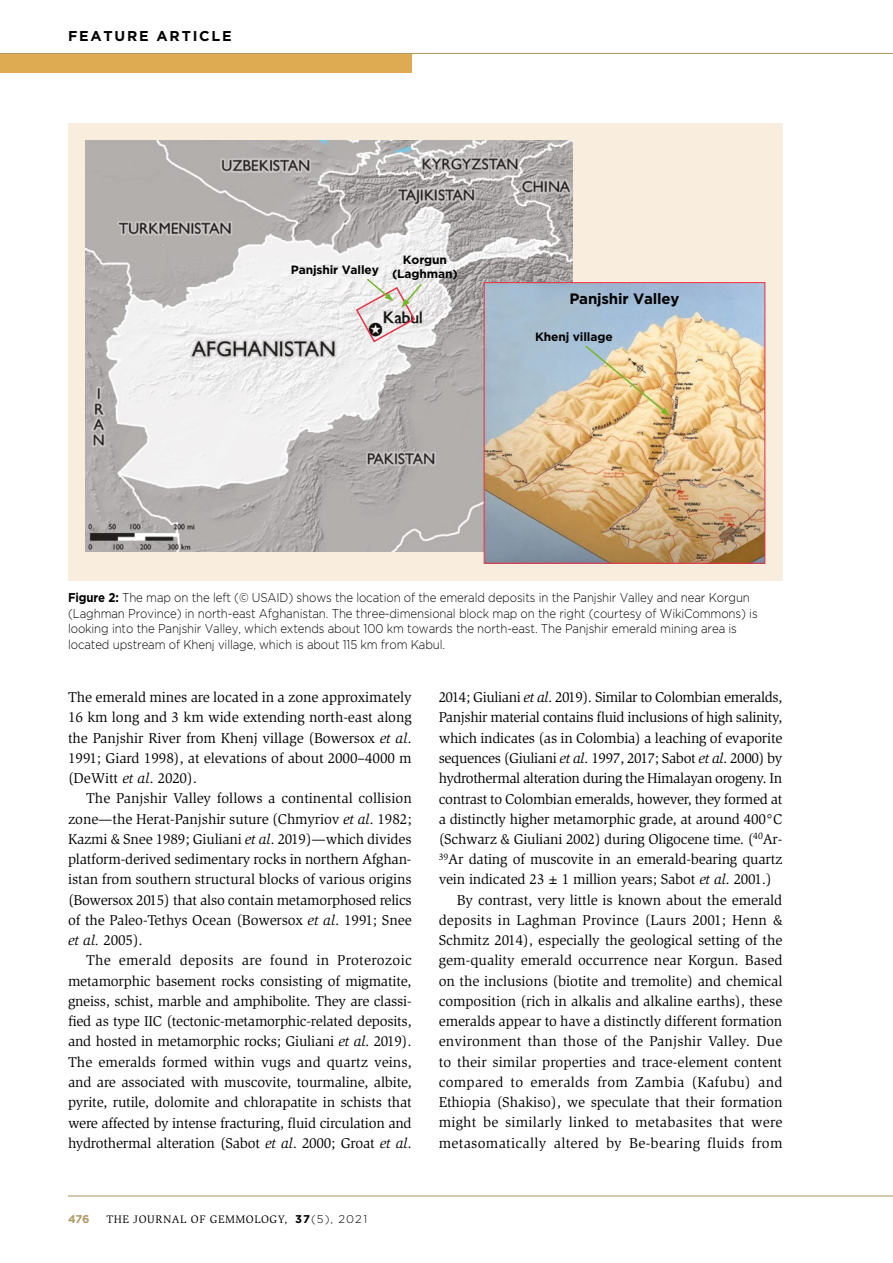
<style>
.page{position:relative;width:893px;height:1263px;background:#fff}
.page>*{position:absolute;margin:0;border:0;box-sizing:border-box;transform-origin:0 0}
.t1{font:700 15px "Gotham";letter-spacing:-.01em;color:#000}
.t2{font:14.7px/20.2px "Slimbach";letter-spacing:-.005em;color:#000;text-align:justify}
.t3{font:14.7px "Slimbach";letter-spacing:-.025em;color:#000}
.t4{font:14.7px "Slimbach";letter-spacing:.02em;color:#000}
.t5{font:14.7px "Slimbach";letter-spacing:.015em;color:#000}
.t6{font:700 14.25px "Gotham";letter-spacing:.125em;color:#000}
.t7{font:300 12.75px/15.8px "Gotham";letter-spacing:-.01em;color:#000;scale:.9 1}
.t8{font:700 12px/14.2px "Gotham";letter-spacing:-.01em;color:#000;text-align:center}
.t9{font:11.25px "Slimbach";letter-spacing:.05em;color:#000}
.t10{font:700 11.25px "Gotham";color:#ae9a64}
.s1{font-weight:700}
.s2{font-style:italic}
.s3{font-family:"Gotham";font-weight:700}
.s4{font-family:"Gotham";font-weight:300}
.s5{font-family:"Georgia"}
</style>
<div class="page">
<div style="left:0;top:54px;width:412px;height:18px;background:#deab52"></div>
<hr style="left:0;top:53px;width:893px;height:1px;background:#ae9a64">
<hr style="left:68px;top:1195px;width:825px;height:1px;background:#ae9a64">
<div style="left:68px;top:123px;width:714px;height:458px;background:#f9eede"></div>
<img style="left:85px;top:140px;width:678px;height:422px">
<img style="left:584px;top:344px;width:86px;height:72px">
<svg style="left:355px;top:277px;width:68px;height:66px"></svg>
<div style="left:573px;top:135px;width:202px;height:147px;background:#f9eede"></div>
<div style="left:81px;top:553px;width:403px;height:20px;background:#f9eede"></div>
<div style="left:484px;top:282px;width:281px;height:282px;border:1px solid #e73446"></div>
<p class="t6" style="left:68px;top:26px;width:165px">FEATURE ARTICLE</p>
<p class="t8" style="left:291px;top:262px;width:90px">Panjshir Valley</p>
<p class="t8" style="left:392px;top:252px;width:67px">Korgun (Laghman)</p>
<p class="t1" style="left:569px;top:288px;width:112px">Panjshir Valley</p>
<p class="t8" style="left:535px;top:329px;width:79px">Khenj village</p>
<p class="t7" style="left:68px;top:589px;width:768px"><span class="s1">Figure 2:</span> The map on the left (© USAID) shows the location of the emerald deposits in the Panjshir Valley and near Korgun (Laghman Province) in north-east Afghanistan. The three-dimensional block map on the right (courtesy of WikiCommons) is looking into the Panjshir Valley, which extends about 100 km towards the north-east. The Panjshir emerald mining area is located upstream of Khenj village, which is about 115 km from Kabul.</p>
<p class="t2" style="left:68px;top:687px;width:345px">The emerald mines are located in a zone approximately 16 km long and 3 km wide extending north-east along the Panjshir River from Khenj village (Bowersox <span class="s2">et al</span>.<br>1991; Giard 1998), at elevations of about 2000–4000 m (DeWitt <span class="s2">et al</span>. 2020).</p>
<p class="t2" style="left:68px;top:788px;width:345px;text-indent:18px">The Panjshir Valley follows a continental collision zone—the Herat-Panjshir suture (Chmyriov <span class="s2">et al</span>. 1982; Kazmi &amp; Snee 1989; Giuliani <span class="s2">et al</span>. 2019)—which divides platform-derived sedimentary rocks in northern Afghan&shy;istan from southern structural blocks of various origins (Bowersox 2015) that also contain metamorphosed relics of the Paleo-Tethys Ocean (Bowersox <span class="s2">et al</span>. 1991; Snee <span class="s2">et al.</span> 2005).</p>
<p class="t2" style="left:68px;top:950px;width:345px;text-indent:18px">The emerald deposits are found in Proterozoic metamorphic basement rocks consisting of migmatite, gneiss, schist, marble and amphibolite. They are classi&shy;fied as type IIC (tectonic-metamorphic-related deposits, and hosted in metamorphic rocks; Giuliani <span class="s2">et al</span>. 2019).<br>The emeralds formed within vugs and quartz veins, and are associated with muscovite, tourmaline, albite, pyrite, rutile, dolomite and chlorapatite in schists that were affected by intense fracturing, fluid circulation and hydrothermal alteration (Sabot <span class="s2">et al</span>. 2000; Groat <span class="s2">et al</span>.</p>
<p class="t10" style="left:68px;top:1212px;width:23px">476</p>
<p class="t9" style="left:107px;top:1213px;width:262px">THE JOURNAL OF GEMMOLOGY, <span class="s3">37</span><span class="s4">(5), 2021</span></p>
<p class="t3" style="left:439px;top:689px;width:345px">2014; Giuliani <span class="s2">et al</span>. 2019). Similar to Colombian emeralds,</p>
<p class="t3" style="left:439px;top:709px;width:345px">Panjshir material contains fluid inclusions of high salinity,</p>
<p class="t2" style="left:439px;top:728px;width:345px">which indicates (as in Colombia) a leaching of evaporite</p>
<p class="t3" style="left:439px;top:750px;width:345px">sequences (Giuliani <span class="s2">et al</span>. 1997, 2017; Sabot <span class="s2">et al</span>. 2000) by</p>
<p class="t3" style="left:439px;top:770px;width:345px">hydrothermal alteration during the Himalayan orogeny. In</p>
<p class="t2" style="left:439px;top:788px;width:345px">contrast to Colombian emeralds, however, they formed at</p>
<p class="t2" style="left:439px;top:809px;width:345px">a distinctly higher metamorphic grade, at around 400°C</p>
<p class="t2" style="left:439px;top:829px;width:345px">(Schwarz &amp; Giuliani 2002) during Oligocene time. (<sup>40</sup>Ar-</p>
<p class="t2" style="left:439px;top:849px;width:345px"><sup>39</sup>Ar dating of muscovite in an emerald-bearing quartz</p>
<p class="t2" style="left:439px;top:869px;width:334px">vein indicated 23 <span class="s5">±</span> 1 million years; Sabot <span class="s2">et al</span>. 2001.)</p>
<p class="t2" style="left:457px;top:890px;width:327px">By contrast, very little is known about the emerald</p>
<p class="t2" style="left:439px;top:910px;width:345px">deposits in Laghman Province (Laurs 2001; Henn &amp;</p>
<p class="t2" style="left:439px;top:930px;width:345px">Schmitz 2014), especially the geological setting of the</p>
<p class="t2" style="left:439px;top:950px;width:345px">gem-quality emerald occurrence near Korgun. Based</p>
<p class="t2" style="left:439px;top:971px;width:345px">on the inclusions (biotite and tremolite) and chemical</p>
<p class="t2" style="left:439px;top:991px;width:345px">composition (rich in alkalis and alkaline earths), these</p>
<p class="t2" style="left:439px;top:1011px;width:345px">emeralds appear to have a distinctly different formation</p>
<p class="t2" style="left:439px;top:1031px;width:345px">environment than those of the Panjshir Valley. Due</p>
<p class="t2" style="left:439px;top:1052px;width:345px">to their similar properties and trace-element content</p>
<p class="t4" style="left:439px;top:1073px;width:345px">compared to emeralds from Zambia (Kafubu) and</p>
<p class="t2" style="left:439px;top:1092px;width:345px">Ethiopia (Shakiso), we speculate that their formation</p>
<p class="t5" style="left:439px;top:1114px;width:345px">might be similarly linked to metabasites that were</p>
<p class="t4" style="left:439px;top:1134px;width:345px">metasomatically altered by Be-bearing fluids from</p>
</div>
